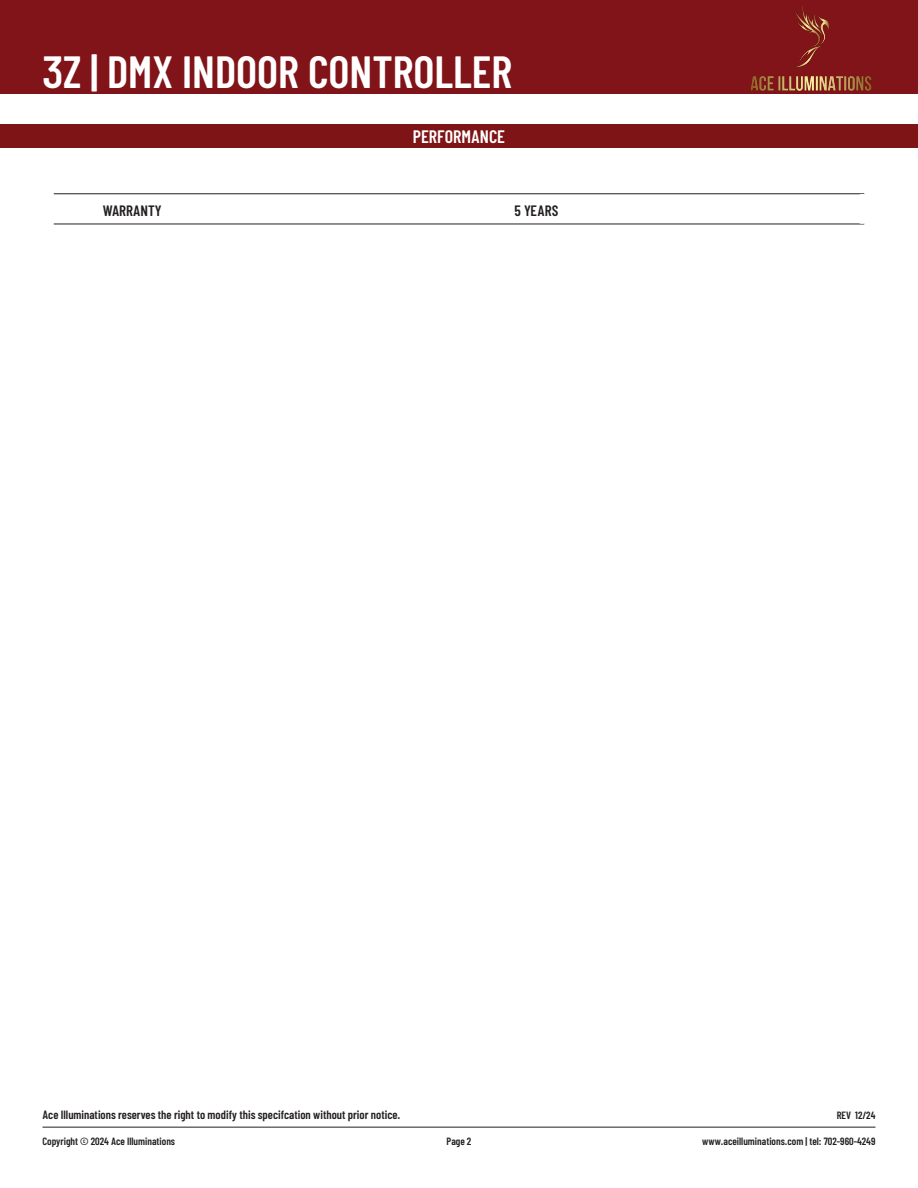
<style>
.page{position:relative;width:918px;height:1188px;background:#fff}
.page>*{position:absolute;margin:0;border:0;box-sizing:border-box;transform-origin:0 0}
.t1{font:600 45px "Barlow Condensed";color:#fff}
.Body_-_title{font:600 18px "Barlow Condensed";color:#fff}
.Table_-_data_-_black{font:600 15px "Barlow Condensed";color:#231f20}
.Table_-_data_number_-_black{font:600 15px "Barlow Condensed";color:#231f20}
.t2{font:600 12px "Barlow Condensed";color:#231f20}
.t3{font:600 10.5px "Barlow Condensed";color:#231f20}
</style>
<div class="page">
<div style="left:0;top:0;width:918px;height:94px;background:#811418"></div>
<hr style="left:43px;top:1127px;width:832px;height:1px;background:#231f20">
<img style="left:750px;top:5px;width:122px;height:86px">
<div style="left:0;top:125px;width:918px;height:23px;background:#7f1416"></div>
<hr style="left:54px;top:194px;width:157px;height:1px;background:#231f20">
<hr style="left:211px;top:194px;width:653px;height:1px;background:#231f20">
<hr style="left:54px;top:224px;width:157px;height:1px;background:#231f20">
<hr style="left:211px;top:224px;width:653px;height:1px;background:#231f20">
<hr style="left:860px;top:194px;width:4px;height:30px;background:#fff">
<h1 class="t1" style="left:43px;top:43px;width:471px">3Z | DMX INDOOR CONTROLLER</h1>
<p class="Body_-_title" style="left:413px;top:125px;width:94px">PERFORMANCE</p>
<p class="Table_-_data_-_black" style="left:103px;top:202px;width:60px">WARRANTY</p>
<p class="Table_-_data_number_-_black" style="left:515px;top:202px;width:45px">5 YEARS</p>
<p class="t2" style="left:43px;top:1108px;width:359px">Ace Illuminations reserves the right to modify this specifcation without prior notice.</p>
<p class="t3" style="left:837px;top:1109px;width:40px">REV 12/24</p>
<p class="t3" style="left:43px;top:1135px;width:134px">Copyright © 2024 Ace Illuminations</p>
<p class="t3" style="left:447px;top:1135px;width:26px">Page 2</p>
<p class="t3" style="left:702px;top:1135px;width:175px">www.aceilluminations.com | tel: 702-960-4249</p>
</div>
